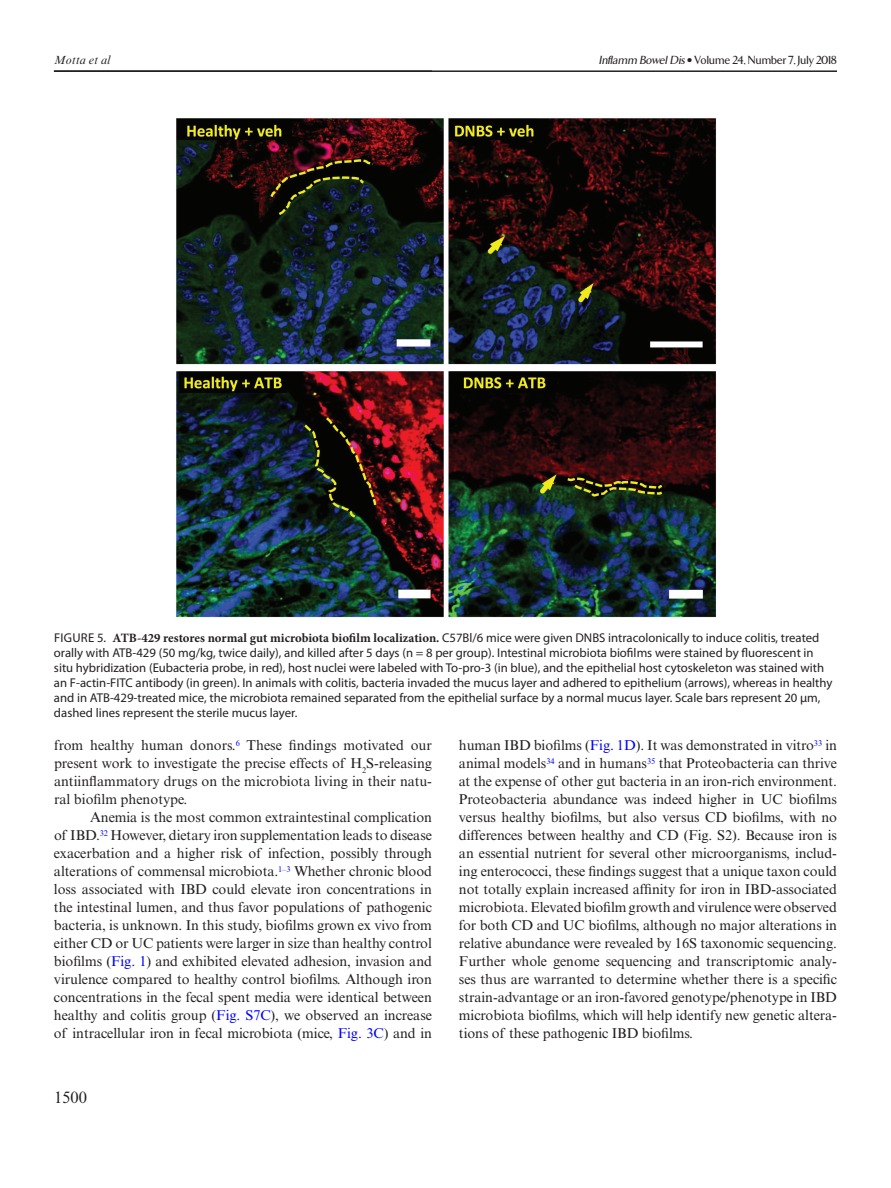
<style>
.page{position:relative;width:891px;height:1188px;background:#fff}
.page>*{position:absolute;margin:0;border:0;box-sizing:border-box;transform-origin:0 0}
.t1{font:16.5px "Times New Roman MT Std";color:#231f20}
.t2{font:14.25px/18px "Times New Roman MT Std";letter-spacing:-.005em;color:#231f20;text-align:justify}
.t3{font:12.75px/15px "Myriad Pro";color:#231f20}
.t4{font:500 12px "TF Arrow";color:#231f20}
.t5{font:italic 12px "Times New Roman MT Std";color:#231f20}
.s1{font-style:italic}
.s2{font-family:"Minion Pro";font-weight:700}
.s3{color:#00f}
</style>
<div class="page">
<hr style="left:54px;top:70px;width:783px;height:2px;background:#231f20">
<img style="left:176px;top:118px;width:540px;height:500px">
<p class="t5" style="left:54px;top:54px;width:58px">Motta et al</p>
<p class="t4" style="left:599px;top:54px;width:240px"><span class="s1">Inflamm BowelDis</span>• Volume 24, Number 7, July 2018</p>
<p class="t3" style="left:54px;top:631px;width:780px">FIGURE 5. <span class="s2">ATB-429 restores normal gut microbiota biofilm localization.</span> C57Bl/6 mice were given DNBS intracolonically to induce colitis, treated orally with ATB-429 (50 mg/kg, twice daily), and killed after 5 days (n = 8 per group). Intestinal microbiota biofilms were stained by fluorescent in situ hybridization (Eubacteria probe, in red), host nuclei were labeled with To-pro-3 (in blue), and the epithelial host cytoskeleton was stained with an F-actin-FITC antibody (in green). In animals with colitis, bacteria invaded the mucus layer and adhered to epithelium (arrows), whereas in healthy and in ATB-429-treated mice, the microbiota remained separated from the epithelial surface by a normal mucus layer. Scale bars represent 20 µm, dashed lines represent the sterile mucus layer.</p>
<p class="t2" style="left:54px;top:737px;width:380px">from healthy human donors.<sup>6</sup> These findings motivated our present work to investigate the precise effects of H<sub>2</sub>S-releasing antiinflammatory drugs on the microbiota living in their natu&shy;ral biofilm phenotype.</p>
<p class="t2" style="left:54px;top:809px;width:380px;text-indent:36px">Anemia is the most common extraintestinal complication of IBD.<sup>32</sup> However, dietary iron supplementation leads to disease exacerbation and a higher risk of infection, possibly through alterations of commensal microbiota.<sup>1–3</sup> Whether chronic blood loss associated with IBD could elevate iron concentrations in the intestinal lumen, and thus favor populations of pathogenic bacteria, is unknown. In this study, biofilms grown ex vivo from either CD or UC patients were larger in size than healthy control biofilms (<span class="s3">Fig. 1</span>) and exhibited elevated adhesion, invasion and virulence compared to healthy control biofilms. Although iron concentrations in the fecal spent media were identical between healthy and colitis group (<span class="s3">Fig. S7C</span>), we observed an increase of intracellular iron in fecal microbiota (mice, <span class="s3">Fig. 3C</span>) and in</p>
<p class="t1" style="left:54px;top:1088px;width:34px">1500</p>
<p class="t2" style="left:459px;top:737px;width:380px">human IBD biofilms (<span class="s3">Fig. 1D</span>). It was demonstrated in vitro<sup>33</sup> in animal models<sup>34</sup> and in humans<sup>35</sup> that Proteobacteria can thrive at the expense of other gut bacteria in an iron-rich environment.<br>Proteobacteria abundance was indeed higher in UC biofilms versus healthy biofilms, but also versus CD biofilms, with no differences between healthy and CD (Fig. S2). Because iron is an essential nutrient for several other microorganisms, includ&shy;ing enterococci, these findings suggest that a unique taxon could not totally explain increased affinity for iron in IBD-associated microbiota. Elevated biofilm growth and virulence were observed for both CD and UC biofilms, although no major alterations in relative abundance were revealed by 16S taxonomic sequencing.<br>Further whole genome sequencing and transcriptomic analy&shy;ses thus are warranted to determine whether there is a specific strain-advantage or an iron-favored genotype/phenotype in IBD microbiota biofilms, which will help identify new genetic altera&shy;tions of these pathogenic IBD biofilms.</p>
</div>
